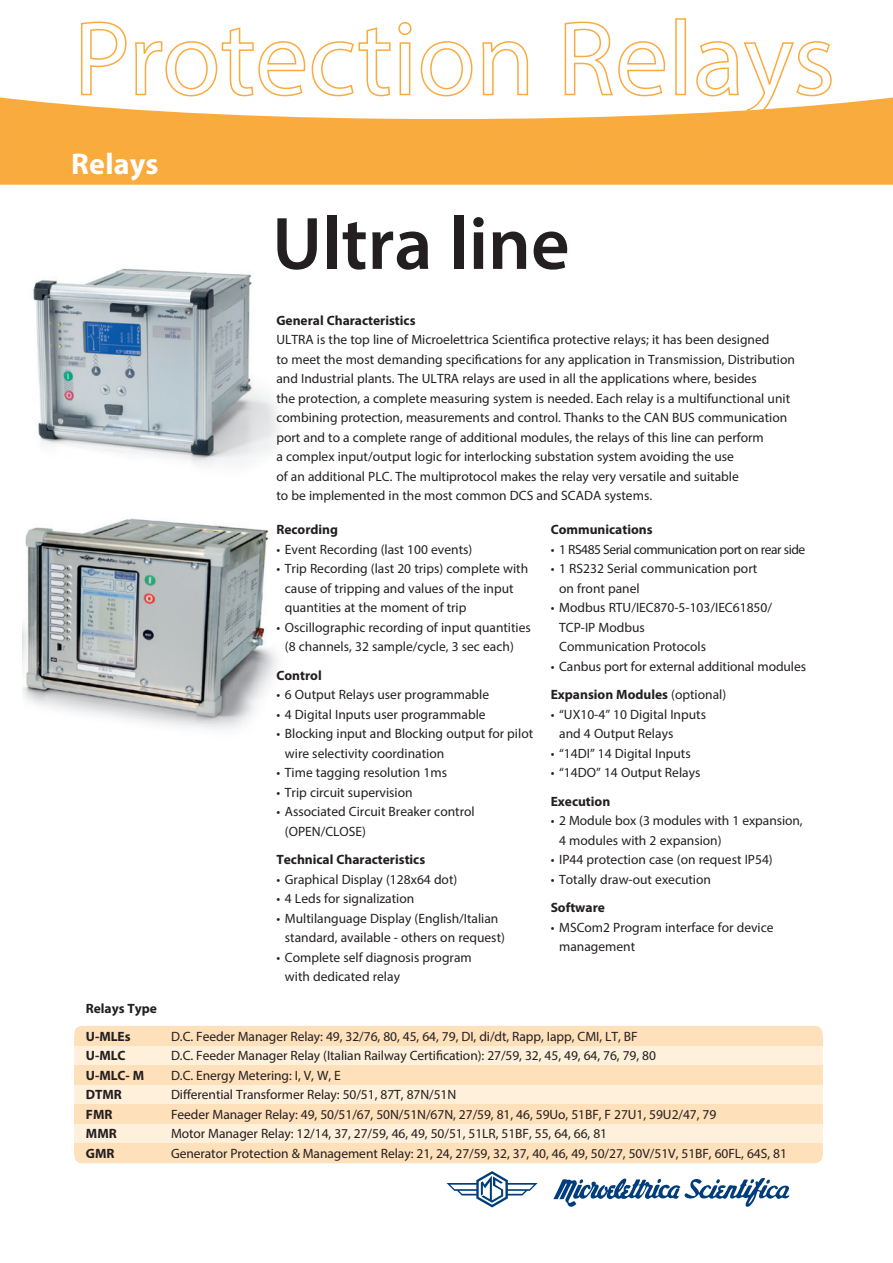
<style>
.page{position:relative;width:893px;height:1263px;background:#fff}
.page>*{position:absolute;margin:0;border:0;box-sizing:border-box;transform-origin:0 0}
.Titoli{font:600 75px "Myriad Pro";color:#231f20}
.t1{font:700 30px "Myriad Pro";letter-spacing:.01em;color:#fff}
.testo{font:13.5px/19.5px "Myriad Pro";color:#231f20}
.t2{font:700 13.5px "Myriad Pro";color:#231f20}
.testo-2{font:13.5px "Myriad Pro";letter-spacing:-.035em;color:#231f20}
.s1{font-weight:400}
</style>
<div class="page">
<div style="left:0;top:119px;width:893px;height:66px;background:#faab3e"></div>
<svg style="left:0;top:18px;width:893px;height:101px"></svg>
<svg style="left:80px;top:21px;width:47px;height:75px"></svg>
<svg style="left:134px;top:26px;width:257px;height:71px"></svg>
<svg style="left:398px;top:21px;width:13px;height:75px"></svg>
<svg style="left:420px;top:40px;width:53px;height:57px"></svg>
<svg style="left:481px;top:40px;width:48px;height:56px"></svg>
<svg style="left:564px;top:21px;width:102px;height:76px"></svg>
<div style="left:675px;top:18px;width:11px;height:77px;border:2px solid #faab3f"></div>
<svg style="left:695px;top:40px;width:137px;height:80px"></svg>
<svg style="left:446px;top:1171px;width:92px;height:36px"></svg>
<svg style="left:553px;top:1178px;width:236px;height:29px"></svg>
<img style="left:33px;top:268px;width:245px;height:197px">
<div style="left:74px;top:1026px;width:748px;height:20px;background:#fee0bb;border-radius:8px"></div>
<div style="left:74px;top:1065px;width:748px;height:20px;background:#fee0bb"></div>
<div style="left:74px;top:1085px;width:748px;height:20px;background:#fef0db"></div>
<div style="left:74px;top:1045px;width:748px;height:20px;background:#fef0db"></div>
<div style="left:74px;top:1104px;width:748px;height:20px;background:#fee0bb"></div>
<div style="left:74px;top:1124px;width:748px;height:20px;background:#fef0db"></div>
<div style="left:74px;top:1143px;width:748px;height:20px;background:#fee0bb;border-radius:8px"></div>
<div style="left:75px;top:1142px;width:748px;height:12px;background:#fee0bb"></div>
<div style="left:75px;top:1036px;width:748px;height:10px;background:#fee0bb"></div>
<img style="left:23px;top:518px;width:254px;height:211px">
<h2 class="t1" style="left:71px;top:144px;width:89px">Relays</h2>
<p class="t2" style="left:86px;top:999px;width:72px">Relays Type</p>
<p class="Titoli" style="left:272px;top:196px;width:299px">Ultra line</p>
<p class="t2" style="left:276px;top:311px;width:141px">General Characteristics</p>
<p class="testo" style="left:276px;top:330px;width:520px">ULTRA is the top line of Microelettrica Scientifica protective relays; it has been designed<br>to meet the most demanding specifications for any application in Transmission, Distribution and Industrial plants. The ULTRA relays are used in all the applications where, besides<br>the protection, a complete measuring system is needed. Each relay is a multifunctional unit combining protection, measurements and control. Thanks to the CAN BUS communication port and to a complete range of additional modules, the relays of this line can perform<br>a complex input/output logic for interlocking substation system avoiding the use<br>of an additional PLC. The multiprotocol makes the relay very versatile and suitable<br>to be implemented in the most common DCS and SCADA systems.</p>
<p class="t2" style="left:276px;top:521px;width:63px">Recording</p>
<p class="testo" style="left:276px;top:539px;width:197px">• Event Recording (last 100 events)</p>
<p class="testo" style="left:285px;top:559px;width:245px;text-indent:-9px">• Trip Recording (last 20 trips) complete with cause of tripping and values of the input quantities at the moment of trip</p>
<p class="testo" style="left:285px;top:617px;width:247px;text-indent:-9px">• Oscillographic recording of input quantities (8 channels, 32 sample/cycle, 3 sec each)</p>
<p class="t2" style="left:276px;top:666px;width:47px">Control</p>
<p class="testo" style="left:276px;top:685px;width:214px">• 6 Output Relays user programmable</p>
<p class="testo" style="left:276px;top:704px;width:211px">• 4 Digital Inputs user programmable</p>
<p class="testo" style="left:285px;top:724px;width:250px;text-indent:-9px">• Blocking input and Blocking output for pilot wire selectivity coordination</p>
<p class="testo" style="left:276px;top:763px;width:172px">• Time tagging resolution 1ms</p>
<p class="testo" style="left:276px;top:782px;width:138px">• Trip circuit supervision</p>
<p class="testo" style="left:285px;top:802px;width:191px;text-indent:-9px">• Associated Circuit Breaker control (OPEN/CLOSE)</p>
<p class="t2" style="left:276px;top:851px;width:150px">Technical Characteristics</p>
<p class="testo" style="left:276px;top:869px;width:182px">• Graphical Display (128x64 dot)</p>
<p class="testo" style="left:276px;top:889px;width:139px">• 4 Leds for signalization</p>
<p class="testo" style="left:285px;top:908px;width:222px;text-indent:-9px">• Multilanguage Display (English/Italian standard, available - others on request)</p>
<p class="testo" style="left:285px;top:947px;width:188px;text-indent:-9px">• Complete self diagnosis program with dedicated relay</p>
<p class="t2" style="left:551px;top:521px;width:103px">Communications</p>
<p class="testo-2" style="left:551px;top:541px;width:256px">• 1 RS485 Serial communication port on rear side</p>
<p class="testo" style="left:559px;top:559px;width:200px;text-indent:-9px">• 1 RS232 Serial communication port on front panel</p>
<p class="testo" style="left:559px;top:598px;width:214px;text-indent:-9px">• Modbus RTU/IEC870-5-103/IEC61850/<br>TCP-IP Modbus<br>Communication Protocols</p>
<p class="testo" style="left:551px;top:656px;width:257px">• Canbus port for external additional modules</p>
<p class="t2" style="left:551px;top:686px;width:177px">Expansion Modules <span class="s1">(optional)</span></p>
<p class="testo" style="left:559px;top:704px;width:148px;text-indent:-9px">• “UX10-4” 10 Digital Inputs and 4 Output Relays</p>
<p class="testo" style="left:551px;top:743px;width:142px">• “14DI” 14 Digital Inputs</p>
<p class="testo" style="left:551px;top:763px;width:151px">• “14DO” 14 Output Relays</p>
<p class="t2" style="left:551px;top:792px;width:61px">Execution</p>
<p class="testo" style="left:559px;top:811px;width:245px;text-indent:-9px">• 2 Module box (3 modules with 1 expansion,<br>4 modules with 2 expansion)</p>
<p class="testo" style="left:551px;top:850px;width:224px">• IP44 protection case (on request IP54)</p>
<p class="testo" style="left:551px;top:869px;width:162px">• Totally draw-out execution</p>
<p class="t2" style="left:551px;top:899px;width:56px">Software</p>
<p class="testo" style="left:559px;top:917px;width:216px;text-indent:-9px">• MSCom2 Program interface for device management</p>
<p class="t2" style="left:86px;top:1027px;width:46px">U-MLEs</p>
<p class="testo" style="left:171px;top:1026px;width:468px">D.C. Feeder Manager Relay: 49, 32/76, 80, 45, 64, 79, DI, di/dt, Rapp, Iapp, CMI, LT, BF</p>
<p class="t2" style="left:86px;top:1047px;width:41px">U-MLC</p>
<p class="testo" style="left:171px;top:1045px;width:486px">D.C. Feeder Manager Relay (Italian Railway Certification): 27/59, 32, 45, 49, 64, 76, 79, 80</p>
<p class="t2" style="left:86px;top:1066px;width:60px">U-MLC- M</p>
<p class="testo" style="left:171px;top:1065px;width:171px">D.C. Energy Metering: I, V, W, E</p>
<p class="t2" style="left:86px;top:1086px;width:38px">DTMR</p>
<p class="testo" style="left:171px;top:1084px;width:287px">Differential Transformer Relay: 50/51, 87T, 87N/51N</p>
<p class="t2" style="left:86px;top:1105px;width:28px">FMR</p>
<p class="testo" style="left:171px;top:1104px;width:547px">Feeder Manager Relay: 49, 50/51/67, 50N/51N/67N, 27/59, 81, 46, 59Uo, 51BF, F 27U1, 59U2/47, 79</p>
<p class="t2" style="left:86px;top:1125px;width:32px">MMR</p>
<p class="testo" style="left:171px;top:1123px;width:438px">Motor Manager Relay: 12/14, 37, 27/59, 46, 49, 50/51, 51LR, 51BF, 55, 64, 66, 81</p>
<p class="t2" style="left:86px;top:1144px;width:30px">GMR</p>
<p class="testo" style="left:171px;top:1143px;width:617px">Generator Protection &amp; Management Relay: 21, 24, 27/59, 32, 37, 40, 46, 49, 50/27, 50V/51V, 51BF, 60FL, 64S, 81</p>
</div>
